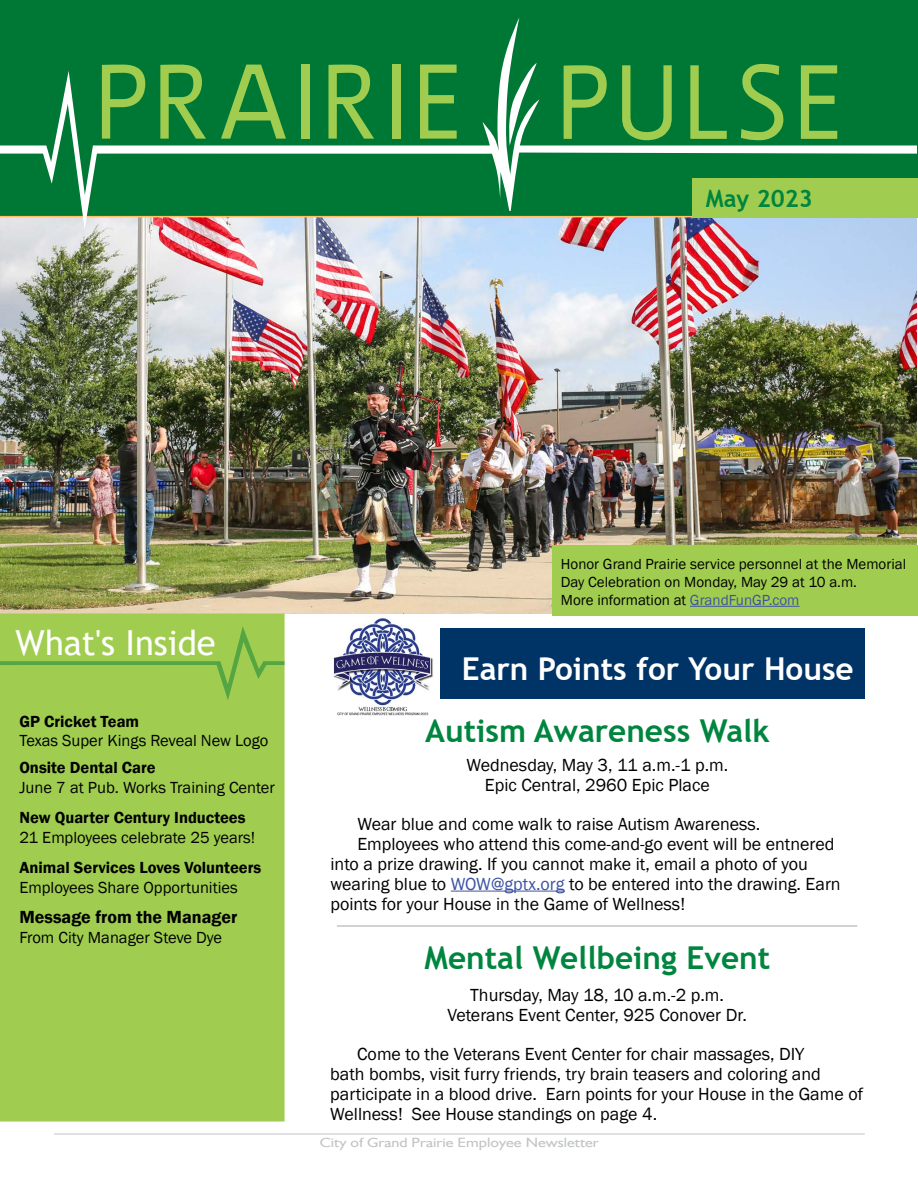
<style>
.page{position:relative;width:918px;height:1188px;background:#fff}
.page>*{position:absolute;margin:0;border:0;box-sizing:border-box;transform-origin:0 0}
.t1{font:105.3px "Ligurino";letter-spacing:.1em;color:#a0cd4f}
.t2{font:34.5px "Trebuchet MS";color:#fff}
.t3{font:700 31.5px "Trebuchet MS";color:#00853f}
.t4{font:700 31.5px "Trebuchet MS";color:#fff}
.t5{font:700 24px "Trebuchet MS";color:#00853f}
.t6{font:18px/19.8px "Franklin Gothic";color:#000;text-align:center}
.t7{font:600 18px "Franklin Gothic";color:#000}
.t8{font:16.5px "Franklin Gothic";color:#000}
.t9{font:600 16.5px "Franklin Gothic";color:#000}
.t10{font:15px/18px "Franklin Gothic";color:#000}
.t11{font:13.5px "Humanist";color:#c2c4c6;scale:1.18 1}
.s1{font-size:104.7px}
.s2{color:#3d53a4}
</style>
<div class="page">
<hr style="left:451px;top:891px;width:114px;height:1px;background:#3d53a4">
<img style="left:333px;top:618px;width:100px;height:98px">
<img style="left:1px;top:229px;width:916px;height:385px">
<div style="left:0;top:614px;width:284px;height:507px;background:#a0cd4f"></div>
<div style="left:0;top:614px;width:285px;height:508px;border:2px solid #a0cd4f"></div>
<div style="left:0;top:0;width:918px;height:179px;background:#007835"></div>
<hr style="left:54px;top:1134px;width:811px;height:1px;background:#c2c4c6">
<svg style="left:0;top:18px;width:917px;height:211px;background:#1b8449"></svg>
<svg style="left:507px;top:63px;width:30px;height:82px"></svg>
<svg style="left:0;top:626px;width:285px;height:74px"></svg>
<div style="left:693px;top:179px;width:225px;height:39px;background:#a0cd4f"></div>
<div style="left:552px;top:546px;width:366px;height:70px;background:#a0cd4f"></div>
<hr style="left:690px;top:606px;width:110px;height:1px;background:#3d53a4">
<hr style="left:337px;top:925px;width:520px;height:2px;background:#c2c4c6">
<div style="left:441px;top:628px;width:424px;height:71px;background:#036"></div>
<h1 class="t1" style="left:98px;top:42px;width:743px">PRAIRIE <span class="s1">PULSE</span></h1>
<h3 class="t5" style="left:706px;top:183px;width:108px">May 2023</h3>
<h2 class="t2" style="left:16px;top:621px;width:202px">What's Inside</h2>
<p class="t9" style="left:19px;top:711px;width:121px">GP Cricket Team</p>
<p class="t8" style="left:19px;top:731px;width:251px">Texas Super Kings Reveal New Logo</p>
<p class="t9" style="left:19px;top:758px;width:138px">Onsite Dental Care</p>
<p class="t8" style="left:19px;top:777px;width:257px">June 7 at Pub. Works Training Center</p>
<p class="t9" style="left:19px;top:807px;width:228px">New Quarter Century Inductees</p>
<p class="t8" style="left:19px;top:827px;width:237px">21 Employees celebrate 25 years!</p>
<p class="t9" style="left:19px;top:857px;width:243px">Animal Services Loves Volunteers</p>
<p class="t8" style="left:19px;top:877px;width:220px">Employees Share Opportunities</p>
<p class="t7" style="left:19px;top:906px;width:219px">Message from the Manager</p>
<p class="t8" style="left:19px;top:927px;width:204px">From City Manager Steve Dye</p>
<p class="t10" style="left:561px;top:555px;width:347px">Honor Grand Prairie service personnel at the Memorial<br>Day Celebration on Monday, May 29 at 10 a.m.<br>More information at <span class="s2">GrandFunGP.com</span></p>
<h3 class="t4" style="left:462px;top:649px;width:393px">Earn Points for Your House</h3>
<h3 class="t3" style="left:425px;top:711px;width:346px">Autism Awareness Walk</h3>
<p class="t6" style="left:466px;top:755px;width:263px">Wednesday, May 3, 11 a.m.-1 p.m.<br>Epic Central, 2960 Epic Place</p>
<p class="t6" style="left:357px;top:815px;width:405px">Wear blue and come walk to raise Autism Awareness.</p>
<p class="t6" style="left:357px;top:835px;width:479px">Employees who attend this come-and-go event will be entnered</p>
<p class="t6" style="left:330px;top:854px;width:479px">into a prize drawing. If you cannot make it, email a photo of you</p>
<p class="t6" style="left:330px;top:874px;width:512px">wearing blue to <span class="s2">WOW@gptx.org</span> to be entered into the drawing. Earn</p>
<p class="t6" style="left:330px;top:894px;width:356px">points for your House in the Game of Wellness!</p>
<h3 class="t3" style="left:425px;top:938px;width:347px">Mental Wellbeing Event</h3>
<p class="t6" style="left:447px;top:985px;width:301px">Thursday, May 18, 10 a.m.-2 p.m.<br>Veterans Event Center, 925 Conover Dr.</p>
<p class="t6" style="left:330px;top:1045px;width:534px;text-align:left;text-indent:27px">Come to the Veterans Event Center for chair massages, DIY<br>bath bombs, visit furry friends, try brain teasers and coloring and participate in a blood drive. Earn points for your House in the Game of Wellness! See House standings on page 4.</p>
<p class="t11" style="left:320px;top:1134px;width:238px">City of Grand Prairie Employee Newsletter</p>
</div>
